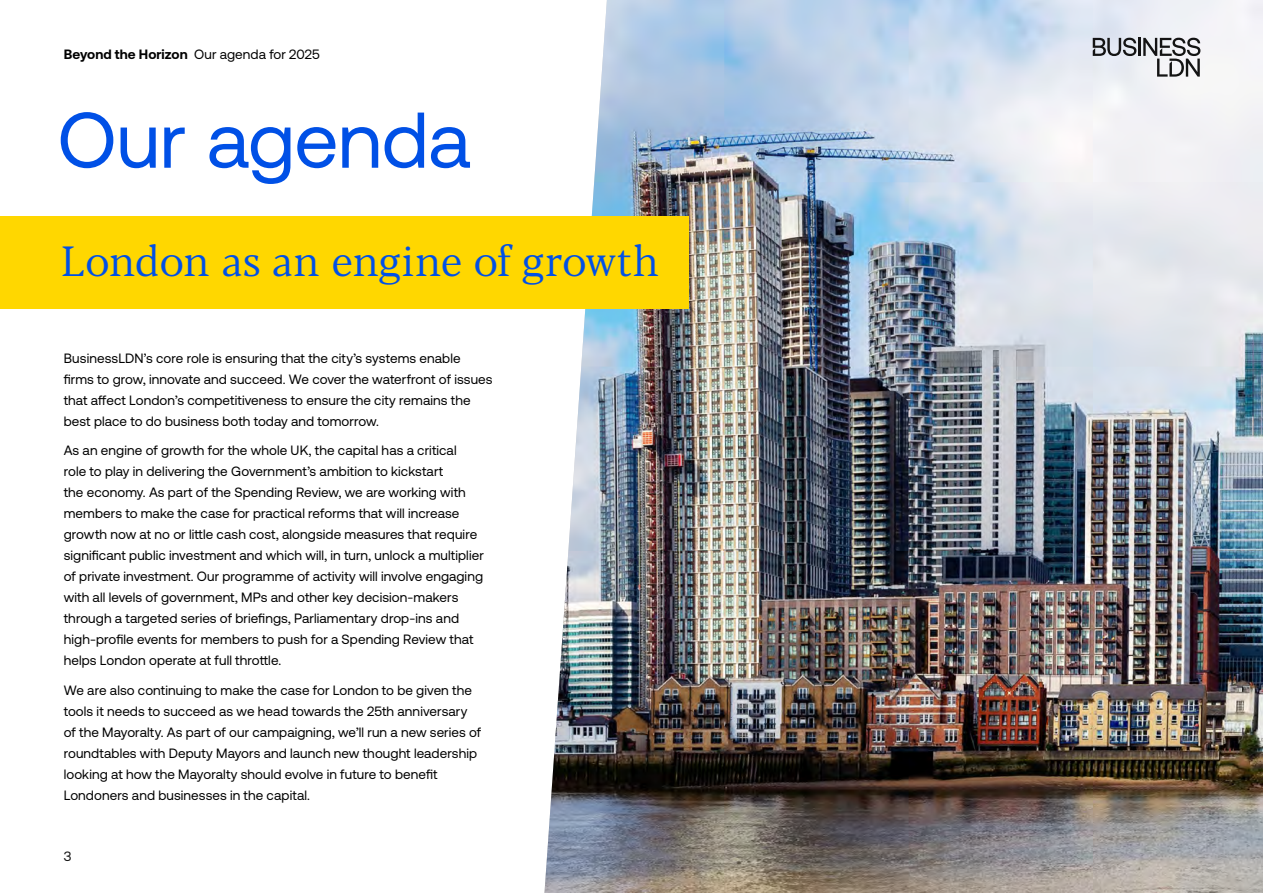
<style>
.page{position:relative;width:1263px;height:893px;background:#fff}
.page>*{position:absolute;margin:0;border:0;box-sizing:border-box;transform-origin:0 0}
.t1{font:78.75px "Aeonik";letter-spacing:-.005em;color:#0050e6}
.t2{font:42px "Blacker Pro Text";letter-spacing:-.01em;color:#0050e6}
.t3{font:13.5px/21px "Aeonik";letter-spacing:.005em;color:#000}
.t4{font:700 13.5px "Aeonik";letter-spacing:.005em;color:#000}
.t5{font:13.5px "Aeonik";color:#141414}
.s1{font-weight:400}
</style>
<div class="page">
<img style="left:544px;top:0;width:719px;height:893px">
<div style="left:0;top:216px;width:689px;height:92px;background:#ffd700"></div>
<hr style="left:1138px;top:38px;width:3px;height:18px;background:#141414">
<svg style="left:1143px;top:38px;width:57px;height:39px"></svg>
<svg style="left:1093px;top:38px;width:43px;height:18px"></svg>
<p class="t4" style="left:64px;top:47px;width:258px">Beyond the Horizon <span class="s1">Our agenda for 2025</span></p>
<h1 class="t1" style="left:57px;top:97px;width:415px">Our agenda</h1>
<h2 class="t2" style="left:61px;top:235px;width:601px">London as an engine of growth</h2>
<p class="t3" style="left:64px;top:347px;width:430px">BusinessLDN’s core role is ensuring that the city’s systems enable firms to grow, innovate and succeed. We cover the waterfront of issues that affect London’s competitiveness to ensure the city remains the best place to do business both today and tomorrow.</p>
<p class="t3" style="left:64px;top:440px;width:421px">As an engine of growth for the whole UK, the capital has a critical<br>role to play in delivering the Government’s ambition to kickstart<br>the economy. As part of the Spending Review, we are working with members to make the case for practical reforms that will increase growth now at no or little cash cost, alongside measures that require significant public investment and which will, in turn, unlock a multiplier of private investment. Our programme of activity will involve engaging with all levels of government, MPs and other key decision-makers through a targeted series of briefings, Parliamentary drop-ins and high-profile events for members to push for a Spending Review that helps London operate at full throttle.</p>
<p class="t3" style="left:64px;top:679px;width:419px">We are also continuing to make the case for London to be given the tools it needs to succeed as we head towards the 25th anniversary of the Mayoralty. As part of our campaigning, we’ll run a new series of roundtables with Deputy Mayors and launch new thought leadership looking at how the Mayoralty should evolve in future to benefit Londoners and businesses in the capital.</p>
<p class="t5" style="left:64px;top:849px;width:9px">3</p>
</div>
